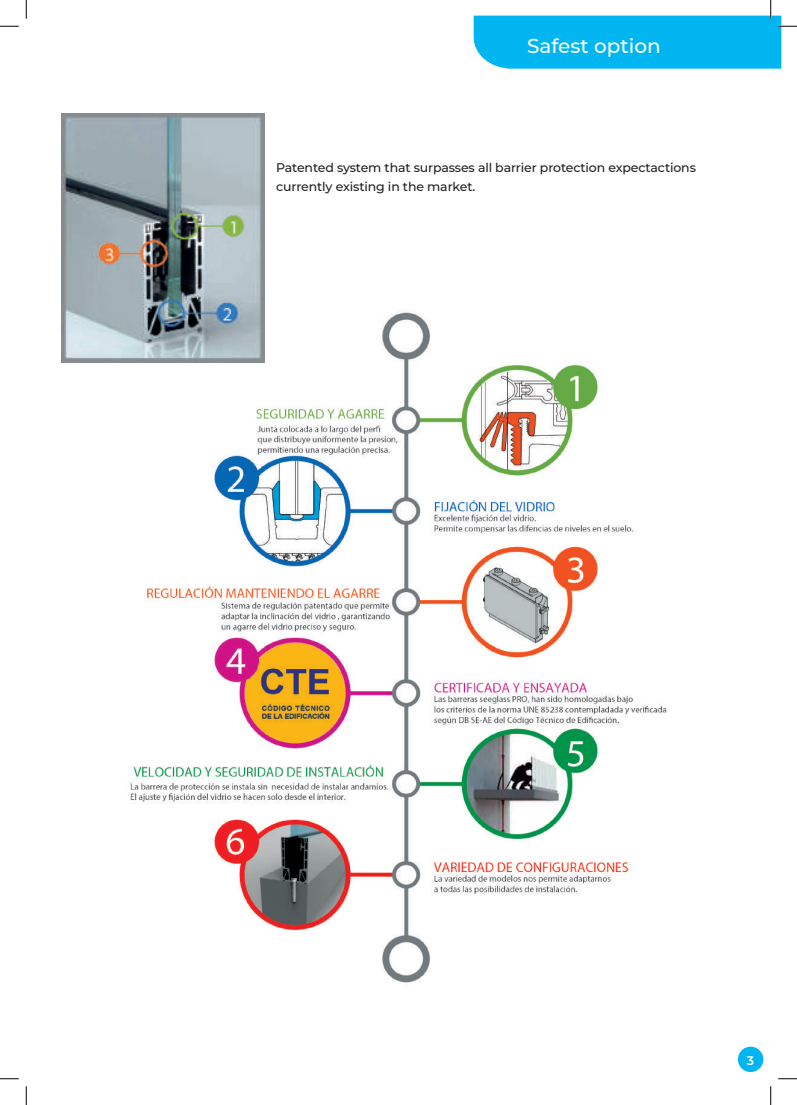
<style>
.page{position:relative;width:797px;height:1105px;background:#fff}
.page>*{position:absolute;margin:0;border:0;box-sizing:border-box;transform-origin:0 0}
.t1{font:500 20px "Montserrat";color:#fff}
.t2{font:500 12.5px/18.8px "Montserrat";letter-spacing:-.01em;color:#231f20}
.t3{font:600 12.5px "Montserrat";color:#fff}
</style>
<div class="page">
<img style="left:130px;top:290px;width:537px;height:693px">
<img style="left:62px;top:113px;width:202px;height:250px">
<div style="left:738px;top:1047px;width:25px;height:25px;background:#00b5f0;border-radius:50%"></div>
<svg style="left:0;top:25px;width:19px;height:2px"></svg>
<svg style="left:0;top:1078px;width:19px;height:1px"></svg>
<svg style="left:778px;top:1078px;width:19px;height:1px"></svg>
<svg style="left:25px;top:0;width:2px;height:19px"></svg>
<svg style="left:25px;top:1086px;width:2px;height:19px"></svg>
<svg style="left:473px;top:0;width:324px;height:69px"></svg>
<svg style="left:770px;top:1086px;width:1px;height:19px"></svg>
<h1 class="t1" style="left:527px;top:31px;width:135px">Safest option</h1>
<p class="t2" style="left:276px;top:158px;width:421px">Patented system that surpasses all barrier protection expectactions currently existing in the market.</p>
<p class="t3" style="left:746px;top:1052px;width:9px">3</p>
</div>
